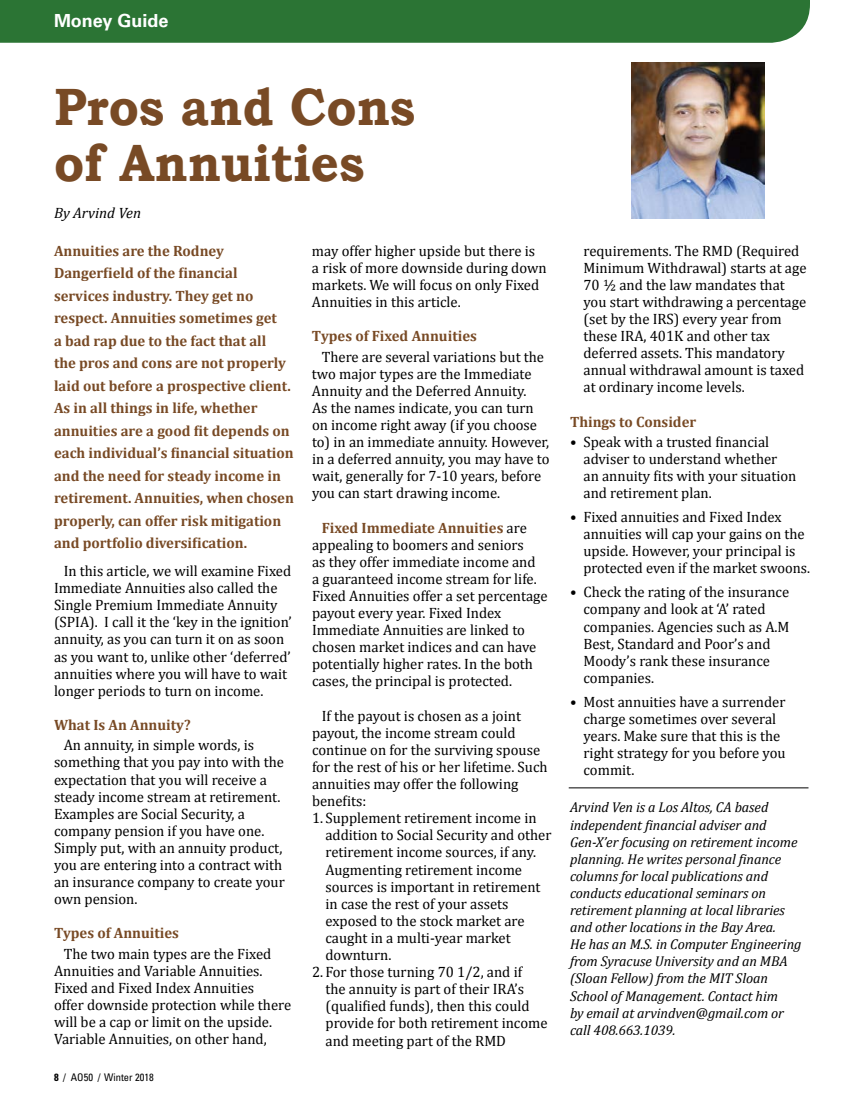
<style>
.page{position:relative;width:864px;height:1107px;background:#fff}
.page>*{position:absolute;margin:0;border:0;box-sizing:border-box;transform-origin:0 0}
.t1{font:700 52.5px/55.5px "Bookman Old Style";color:#784a25;scale:.93 1}
.t2{font:700 18px "Univers";color:#fff}
.t3{font:15px/17.1px "Cambria";color:#000}
.t4{font:700 15px/22.5px "Cambria";color:#784a25}
.t5{font:italic 15px "Cambria";color:#000}
.t6{font:italic 14.25px/17.1px "Cambria";letter-spacing:-.005em;color:#000}
.t7{font:condensed 10.5px "Univers LT Std";color:#000}
.s1{font-weight:700}
.s2{font-weight:700;color:#784a25}
</style>
<div class="page">
<div style="left:0;top:0;width:810px;height:43px;background:#2b7434"></div>
<hr style="left:569px;top:788px;width:239px;height:1px;background:#000">
<img style="left:632px;top:63px;width:132px;height:155px">
<p class="t2" style="left:54px;top:10px;width:116px">Money Guide</p>
<h1 class="t1" style="left:54px;top:79px;width:390px">Pros and Cons of Annuities</h1>
<p class="t5" style="left:54px;top:203px;width:89px">By Arvind Ven</p>
<p class="t4" style="left:54px;top:239px;width:242px">Annuities are the Rodney Dangerfield of the financial services industry. They get no respect. Annuities sometimes get<br>a bad rap due to the fact that all<br>the pros and cons are not properly laid out before a prospective client.<br>As in all things in life, whether annuities are a good fit depends on each individual’s financial situation and the need for steady income in retirement. Annuities, when chosen properly, can offer risk mitigation and portfolio diversification.</p>
<p class="t3" style="left:54px;top:562px;width:239px;text-indent:10px">In this article, we will examine Fixed Immediate Annuities also called the Single Premium Immediate Annuity (SPIA). I call it the ‘key in the ignition’ annuity, as you can turn it on as soon as you want to, unlike other ‘deferred’ annuities where you will have to wait longer periods to turn on income.</p>
<p class="t4" style="left:54px;top:713px;width:138px">What Is An Annuity?</p>
<p class="t3" style="left:54px;top:737px;width:232px;text-indent:10px">An annuity, in simple words, is something that you pay into with the expectation that you will receive a steady income stream at retirement.<br>Examples are Social Security, a company pension if you have one.<br>Simply put, with an annuity product, you are entering into a contract with an insurance company to create your own pension.</p>
<p class="t4" style="left:54px;top:922px;width:127px">Types of Annuities</p>
<p class="t3" style="left:54px;top:945px;width:239px;text-indent:10px">The two main types are the Fixed Annuities and Variable Annuities.<br>Fixed and Fixed Index Annuities<br>offer downside protection while there will be a cap or limit on the upside.<br>Variable Annuities, on other hand,</p>
<p class="t7" style="left:54px;top:1070px;width:101px"><span class="s1">8</span> / AO50 / Winter 2018</p>
<p class="t3" style="left:312px;top:242px;width:236px">may offer higher upside but there is<br>a risk of more downside during down markets. We will focus on only Fixed Annuities in this article.</p>
<p class="t4" style="left:312px;top:324px;width:166px">Types of Fixed Annuities</p>
<p class="t3" style="left:312px;top:348px;width:239px;text-indent:10px">There are several variations but the two major types are the Immediate Annuity and the Deferred Annuity.<br>As the names indicate, you can turn on income right away (if you choose to) in an immediate annuity. However, in a deferred annuity, you may have to wait, generally for 7-10 years, before you can start drawing income.</p>
<p class="t3" style="left:312px;top:519px;width:237px;text-indent:10px"><span class="s2">Fixed Immediate Annuities</span> are appealing to boomers and seniors<br>as they offer immediate income and<br>a guaranteed income stream for life.<br>Fixed Annuities offer a set percentage payout every year. Fixed Index Immediate Annuities are linked to chosen market indices and can have potentially higher rates. In the both cases, the principal is protected.</p>
<p class="t3" style="left:312px;top:707px;width:237px;text-indent:10px">If the payout is chosen as a joint payout, the income stream could continue on for the surviving spouse for the rest of his or her lifetime. Such annuities may offer the following benefits:</p>
<p class="t3" style="left:325px;top:810px;width:227px;text-indent:-13px">1. Supplement retirement income in addition to Social Security and other retirement income sources, if any.<br>Augmenting retirement income sources is important in retirement in case the rest of your assets exposed to the stock market are caught in a multi-year market downturn.</p>
<p class="t3" style="left:326px;top:963px;width:224px;text-indent:-14px">2. For those turning 70 1/2, and if<br>the annuity is part of their IRA’s (qualified funds), then this could provide for both retirement income and meeting part of the RMD</p>
<p class="t3" style="left:583px;top:242px;width:225px">requirements. The RMD (Required<br>Minimum Withdrawal) starts at age<br>70 ½ and the law mandates that you start withdrawing a percentage (set by the IRS) every year from these IRA, 401K and other tax deferred assets. This mandatory annual withdrawal amount is taxed at ordinary income levels.</p>
<p class="t4" style="left:570px;top:410px;width:128px">Things to Consider</p>
<p class="t3" style="left:583px;top:433px;width:214px;text-indent:-13px">• Speak with a trusted financial adviser to understand whether an annuity fits with your situation and retirement plan.</p>
<p class="t3" style="left:584px;top:508px;width:228px;text-indent:-13px">• Fixed annuities and Fixed Index annuities will cap your gains on the upside. However, your principal is protected even if the market swoons.</p>
<p class="t3" style="left:583px;top:584px;width:208px;text-indent:-13px">• Check the rating of the insurance company and look at ‘A’ rated companies. Agencies such as A.M<br>Best, Standard and Poor’s and<br>Moody’s rank these insurance companies.</p>
<p class="t3" style="left:583px;top:693px;width:204px;text-indent:-13px">• Most annuities have a surrender charge sometimes over several years. Make sure that this is the right strategy for you before you commit.</p>
<p class="t6" style="left:570px;top:798px;width:233px">Arvind Ven is a Los Altos, CA based independent financial adviser and Gen-X’er focusing on retirement income planning. He writes personal finance columns for local publications and conducts educational seminars on retirement planning at local libraries and other locations in the Bay Area.<br>He has an M.S. in Computer Engineering from Syracuse University and an MBA (Sloan Fellow) from the MIT Sloan School of Management. Contact him<br>by email at arvindven@gmail.com or call 408.663.1039.</p>
</div>
